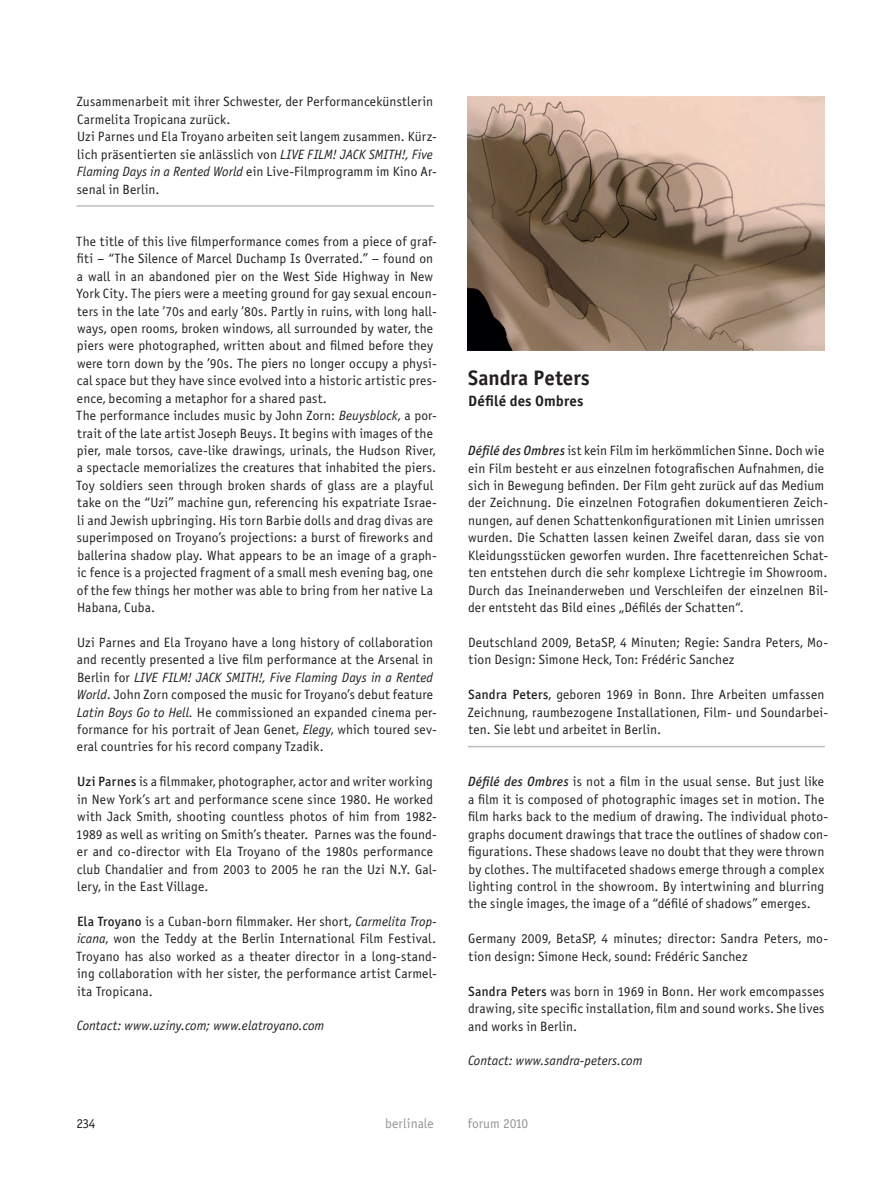
<style>
.page{position:relative;width:893px;height:1191px;background:#fff}
.page>*{position:absolute;margin:0;border:0;box-sizing:border-box;transform-origin:0 0}
.t1{font:21px "Officina Sans Bold ITC";color:#231f20}
.t2{font:15px "Officina Sans Bold ITC";letter-spacing:.005em;color:#231f20}
.t3{font:13.5px/17.4px "Officina Sans Book ITC";letter-spacing:.01em;color:#231f20}
.t4{font:italic 13.5px "Officina Sans Book ITC";letter-spacing:.005em;color:#231f20}
.t5{font:13.5px "Officina Sans Book ITC";color:#939598}
.s1{font-style:italic}
.s2{font-family:"Officina Sans Medium ITC"}
.s3{font-family:"Officina Sans Medium ITC";font-style:italic}
</style>
<div class="page">
<hr style="left:468px;top:746px;width:357px;height:1px;background:#bcbdc0">
<img style="left:468px;top:97px;width:357px;height:253px">
<hr style="left:77px;top:205px;width:357px;height:2px;background:#bcbdc0">
<p class="t3" style="left:77px;top:93px;width:362px">Zusammenarbeit mit ihrer Schwester, der Performancekünstlerin Carmelita Tropicana zurück.<br>Uzi Parnes und Ela Troyano arbeiten seit langem zusammen. Kürz&shy;lich präsentierten sie anlässlich von <span class="s1">LIVE FILM! JACK SMITH!, Five Flaming Days in a Rented World</span> ein Live-Filmprogramm im Kino Ar&shy;senal in Berlin.</p>
<p class="t3" style="left:76px;top:233px;width:362px">The title of this live filmperformance comes from a piece of graf&shy;fiti – “The Silence of Marcel Duchamp Is Overrated.” – found on a wall in an abandoned pier on the West Side Highway in New York City. The piers were a meeting ground for gay sexual encoun&shy;ters in the late ’70s and early ’80s. Partly in ruins, with long hall&shy;ways, open rooms, broken windows, all surrounded by water, the piers were photographed, written about and filmed before they were torn down by the ’90s. The piers no longer occupy a physi&shy;cal space but they have since evolved into a historic artistic pres&shy;ence, becoming a metaphor for a shared past.<br>The performance includes music by John Zorn: <span class="s1">Beuysblock</span>, a por&shy;trait of the late artist Joseph Beuys. It begins with images of the pier, male torsos, cave-like drawings, urinals, the Hudson River, a spectacle memorializes the creatures that inhabited the piers.<br>Toy soldiers seen through broken shards of glass are a playful take on the “Uzi” machine gun, referencing his expatriate Israe&shy;li and Jewish upbringing. His torn Barbie dolls and drag divas are superimposed on Troyano’s projections: a burst of fireworks and ballerina shadow play. What appears to be an image of a graph&shy;ic fence is a projected fragment of a small mesh evening bag, one of the few things her mother was able to bring from her native La Habana, Cuba.</p>
<p class="t3" style="left:77px;top:633px;width:362px">Uzi Parnes and Ela Troyano have a long history of collaboration and recently presented a live film performance at the Arsenal in Berlin for <span class="s1">LIVE FILM! JACK SMITH!, Five Flaming Days in a Rented World</span>. John Zorn composed the music for Troyano’s debut feature <span class="s1">Latin Boys Go to Hell.</span> He commissioned an expanded cinema per&shy;formance for his portrait of Jean Genet, <span class="s1">Elegy</span>, which toured sev&shy;eral countries for his record company Tzadik.</p>
<p class="t3" style="left:76px;top:773px;width:363px"><span class="s2">Uzi Parnes</span> is a filmmaker, photographer, actor and writer working in New York’s art and performance scene since 1980. He worked with Jack Smith, shooting countless photos of him from 1982- 1989 as well as writing on Smith’s theater. Parnes was the found&shy;er and co-director with Ela Troyano of the 1980s performance club Chandalier and from 2003 to 2005 he ran the Uzi N.Y. Gal&shy;lery, in the East Village.</p>
<p class="t3" style="left:76px;top:912px;width:362px;text-align:justify"><span class="s2">Ela Troyano</span> is a Cuban-born filmmaker. Her short, <span class="s1">Carmelita Trop&shy;icana</span>, won the Teddy at the Berlin International Film Festival.<br>Troyano has also worked as a theater director in a long-stand&shy;ing collaboration with her sister, the performance artist Carmel&shy;ita Tropicana.</p>
<p class="t4" style="left:77px;top:1018px;width:249px">Contact: www.uziny.com; www.elatroyano.com</p>
<h1 class="t1" style="left:468px;top:365px;width:123px">Sandra Peters</h1>
<p class="t2" style="left:468px;top:392px;width:117px">Défilé des Ombres</p>
<p class="t3" style="left:468px;top:442px;width:362px"><span class="s3">Défilé des Ombres</span> ist kein Film im herkömmlichen Sinne. Doch wie ein Film besteht er aus einzelnen fotografischen Aufnahmen, die sich in Bewegung befinden. Der Film geht zurück auf das Medium der Zeichnung. Die einzelnen Fotografien dokumentieren Zeich&shy;nungen, auf denen Schattenkonfigurationen mit Linien umrissen wurden. Die Schatten lassen keinen Zweifel daran, dass sie von Kleidungsstücken geworfen wurden. Ihre facettenreichen Schat&shy;ten entstehen durch die sehr komplexe Lichtregie im Showroom.<br>Durch das Ineinanderweben und Verschleifen der einzelnen Bil&shy;der entsteht das Bild eines „Défilés der Schatten“.</p>
<p class="t3" style="left:468px;top:634px;width:361px">Deutschland 2009, BetaSP, 4 Minuten; Regie: Sandra Peters, Mo&shy;tion Design: Simone Heck, Ton: Frédéric Sanchez</p>
<p class="t3" style="left:468px;top:686px;width:362px"><span class="s2">Sandra Peters</span>, geboren 1969 in Bonn. Ihre Arbeiten umfassen<br>Zeichnung, raumbezogene Installationen, Film- und Soundarbei&shy;ten. Sie lebt und arbeitet in Berlin.</p>
<p class="t3" style="left:468px;top:773px;width:362px"><span class="s3">Défilé des Ombres</span> is not a film in the usual sense. But just like a film it is composed of photographic images set in motion. The film harks back to the medium of drawing. The individual photo&shy;graphs document drawings that trace the outlines of shadow con&shy;figurations. These shadows leave no doubt that they were thrown by clothes. The multifaceted shadows emerge through a complex lighting control in the showroom. By intertwining and blurring the single images, the image of a “défilé of shadows” emerges.</p>
<p class="t3" style="left:468px;top:930px;width:361px">Germany 2009, BetaSP, 4 minutes; director: Sandra Peters, mo&shy;tion design: Simone Heck, sound: Frédéric Sanchez</p>
<p class="t3" style="left:468px;top:982px;width:358px;text-align:justify"><span class="s2">Sandra Peters</span> was born in 1969 in Bonn. Her work emcompasses drawing, site specific installation, film and sound works. She lives and works in Berlin.</p>
<p class="t4" style="left:468px;top:1053px;width:176px">Contact: www.sandra-peters.com</p>
<p class="t3" style="left:76px;top:1114px;width:21px">234</p>
<p class="t5" style="left:385px;top:1115px;width:50px">berlinale</p>
<p class="t5" style="left:468px;top:1115px;width:62px">forum 2010</p>
</div>
